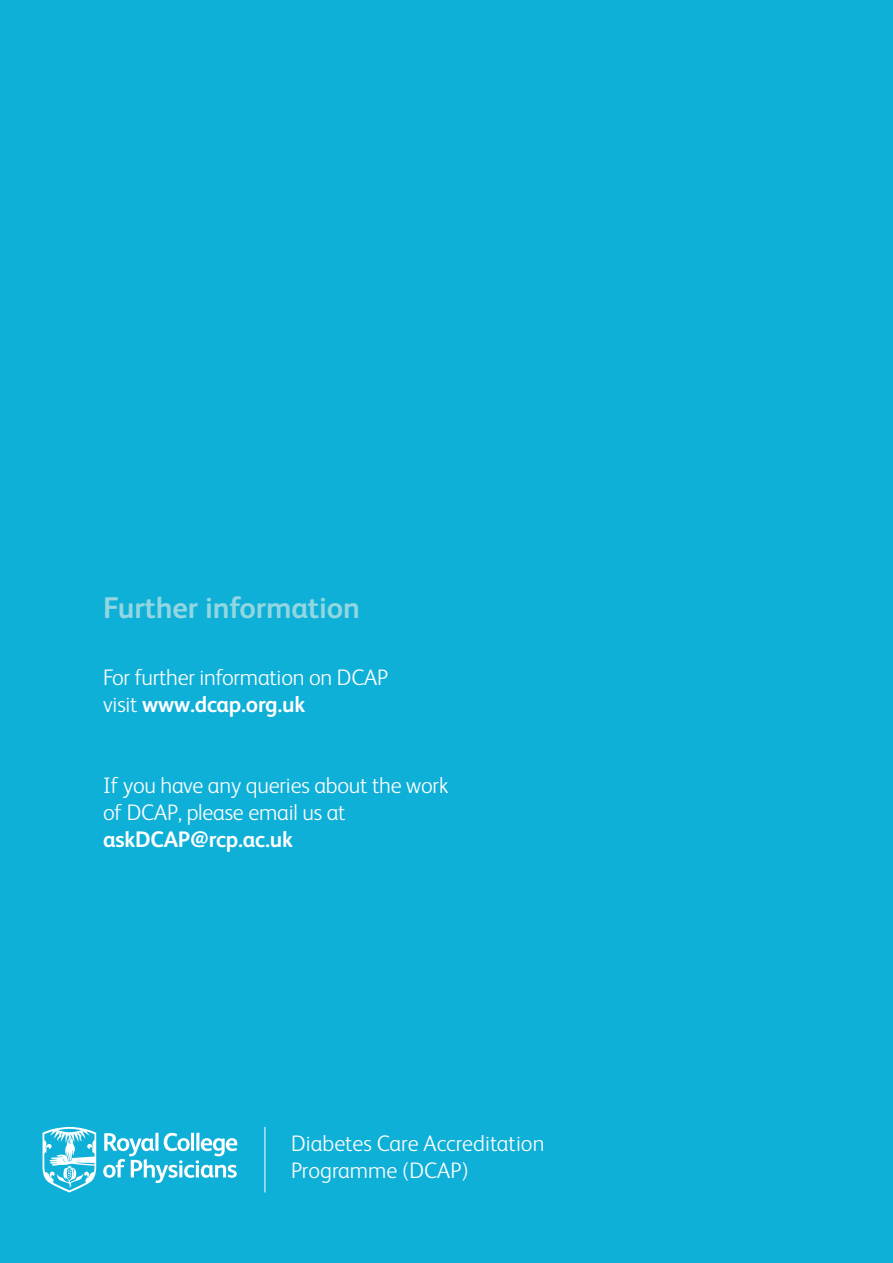
<style>
.page{position:relative;width:893px;height:1263px;background:#0eb0d8}
.page>*{position:absolute;margin:0;border:0;box-sizing:border-box;transform-origin:0 0}
.t1{font:700 30px "FS Albert";letter-spacing:-.005em;color:#92d6e1}
.t2{font:300 22.5px/27px "FS Albert";letter-spacing:-.01em;color:#fff}
.t3{font:700 22.5px "FS Albert";letter-spacing:-.01em;color:#fff}
.s1{font-weight:700}
</style>
<div class="page">
<svg style="left:103px;top:1132px;width:134px;height:51px"></svg>
<svg style="left:43px;top:1127px;width:53px;height:65px"></svg>
<hr style="left:265px;top:1127px;width:1px;height:65px;background:#fff">
<h1 class="t1" style="left:103px;top:591px;width:258px">Further information</h1>
<p class="t2" style="left:103px;top:663px;width:287px">For further information on DCAP visit <span class="s1">www.dcap.org.uk</span></p>
<p class="t2" style="left:103px;top:771px;width:347px">If you have any queries about the work of DCAP, please email us at</p>
<p class="t3" style="left:103px;top:826px;width:191px">askDCAP@rcp.ac.uk</p>
<p class="t2" style="left:291px;top:1130px;width:255px;line-height:26.4px">Diabetes Care Accreditation<br>Programme (DCAP)</p>
</div>
